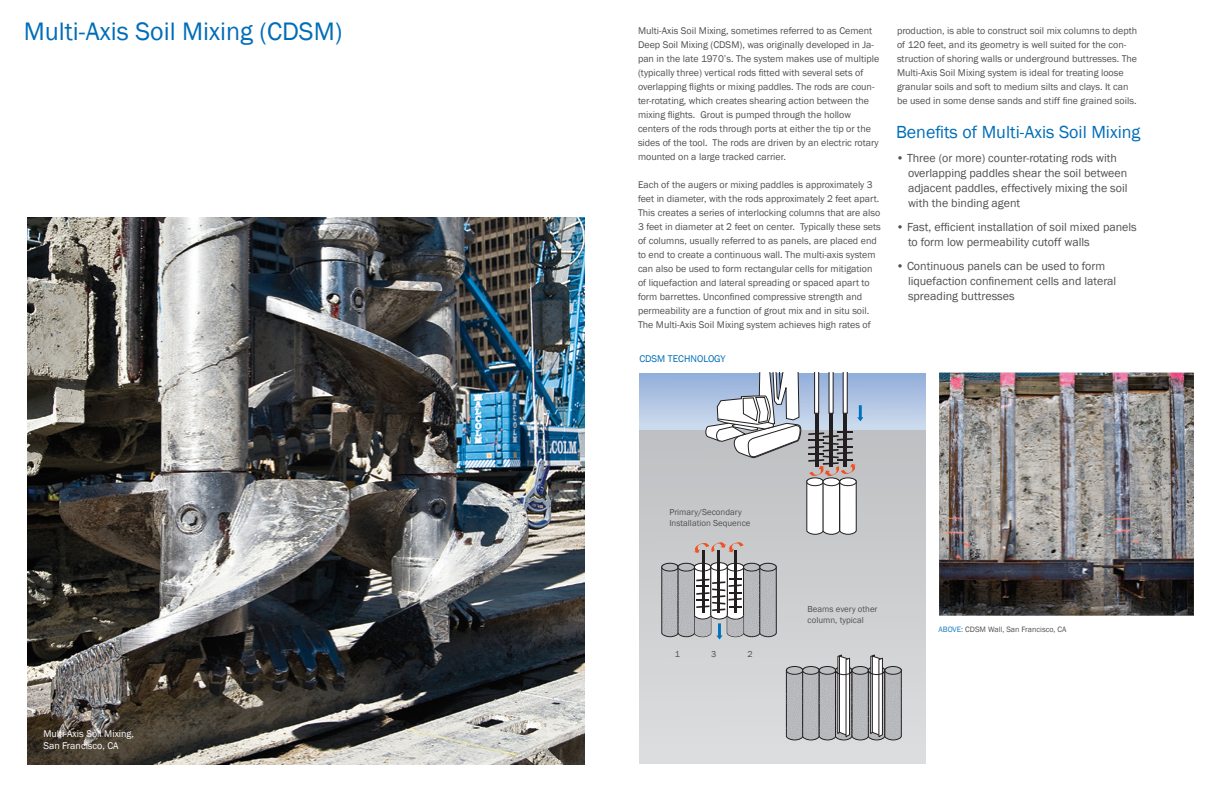
<style>
.page{position:relative;width:1224px;height:792px;background:#fff}
.page>*{position:absolute;margin:0;border:0;box-sizing:border-box;transform-origin:0 0}
.t1{font:26px "Franklin Gothic";color:#006db8}
.t2{font:18px "Franklin Gothic";color:#006db8}
.t3{font:12px/15px "Franklin Gothic";color:#505052}
.t4{font:10px/14px "Franklin Gothic";color:#505052}
.t5{font:10px/12px "Franklin Gothic";color:#fff}
.t6{font:10px "Franklin Gothic";color:#006db8}
.t7{font:8.9px/11.1px "Franklin Gothic";color:#505052}
.t8{font:8px "Franklin Gothic";color:#505052}
.s1{color:#1b7cc1}
</style>
<div class="page">
<img style="left:27px;top:217px;width:558px;height:548px">
<img style="left:939px;top:373px;width:255px;height:243px">
<div style="left:640px;top:430px;width:286px;height:333px;background:linear-gradient(to bottom,#bfc0c2,#dddedf)"></div>
<div style="left:640px;top:373px;width:286px;height:57px;background:linear-gradient(to bottom,#92add9,#cfddee)"></div>
<div style="left:711px;top:562px;width:16px;height:9px;border:1px solid #231f20;border-radius:50%"></div>
<svg style="left:692px;top:373px;width:171px;height:180px"></svg>
<hr style="left:718px;top:551px;width:2px;height:62px;background:#231f20">
<hr style="left:702px;top:551px;width:3px;height:62px;background:#231f20">
<hr style="left:734px;top:551px;width:3px;height:62px;background:#231f20">
<svg style="left:661px;top:563px;width:116px;height:76px"></svg>
<svg style="left:786px;top:655px;width:116px;height:85px;background:#acacae"></svg>
<p class="t1" style="left:24px;top:15px;width:320px">Multi-Axis Soil Mixing (CDSM)</p>
<p class="t4" style="left:897px;top:24px;width:242px">production, is able to construct soil mix columns to depth of 120 feet, and its geometry is well suited for the con&shy;struction of shoring walls or underground buttresses. The Multi-Axis Soil Mixing system is ideal for treating loose granular soils and soft to medium silts and clays. It can</p>
<p class="t4" style="left:897px;top:94px;width:241px">be used in some dense sands and stiff fine grained soils.</p>
<p class="t4" style="left:638px;top:24px;width:243px">Multi-Axis Soil Mixing, sometimes referred to as Cement<br>Deep Soil Mixing (CDSM), was originally developed in Ja&shy;pan in the late 1970’s. The system makes use of multiple</p>
<p class="t4" style="left:638px;top:66px;width:238px">(typically three) vertical rods fitted with several sets of overlapping flights or mixing paddles. The rods are coun&shy;ter-rotating, which creates shearing action between the</p>
<p class="t4" style="left:638px;top:108px;width:242px">mixing flights. Grout is pumped through the hollow centers of the rods through ports at either the tip or the sides of the tool. The rods are driven by an electric rotary mounted on a large tracked carrier.</p>
<p class="t4" style="left:638px;top:178px;width:244px">Each of the augers or mixing paddles is approximately 3 feet in diameter, with the rods approximately 2 feet apart.<br>This creates a series of interlocking columns that are also 3 feet in diameter at 2 feet on center. Typically these sets of columns, usually referred to as panels, are placed end to end to create a continuous wall. The multi-axis system can also be used to form rectangular cells for mitigation of liquefaction and lateral spreading or spaced apart to form barrettes. Unconfined compressive strength and permeability are a function of grout mix and in situ soil.<br>The Multi-Axis Soil Mixing system achieves high rates of</p>
<p class="t2" style="left:896px;top:121px;width:246px">Benefits of Multi-Axis Soil Mixing</p>
<p class="t3" style="left:908px;top:151px;width:221px;text-indent:-12px">• Three (or more) counter-rotating rods with overlapping paddles shear the soil between</p>
<p class="t3" style="left:908px;top:181px;width:221px">adjacent paddles, effectively mixing the soil with the binding agent</p>
<p class="t3" style="left:908px;top:220px;width:230px;text-indent:-12px">• Fast, efficient installation of soil mixed panels to form low permeability cutoff walls</p>
<p class="t3" style="left:908px;top:259px;width:210px;text-indent:-12px">• Continuous panels can be used to form liquefaction confinement cells and lateral spreading buttresses</p>
<p class="t6" style="left:639px;top:352px;width:88px">CDSM TECHNOLOGY</p>
<p class="t5" style="left:43px;top:727px;width:92px">Multi-Axis Soil Mixing,<br>San Francisco, CA</p>
<p class="t7" style="left:669px;top:507px;width:83px">Primary/Secondary<br>Installation Sequence</p>
<p class="t7" style="left:675px;top:649px;width:7px">1</p>
<p class="t7" style="left:711px;top:649px;width:7px">3</p>
<p class="t7" style="left:747px;top:649px;width:7px">2</p>
<p class="t7" style="left:808px;top:604px;width:71px">Beams every other column, typical</p>
<p class="t8" style="left:939px;top:624px;width:129px"><span class="s1">ABOVE:</span> CDSM Wall, San Francisco, CA</p>
</div>
